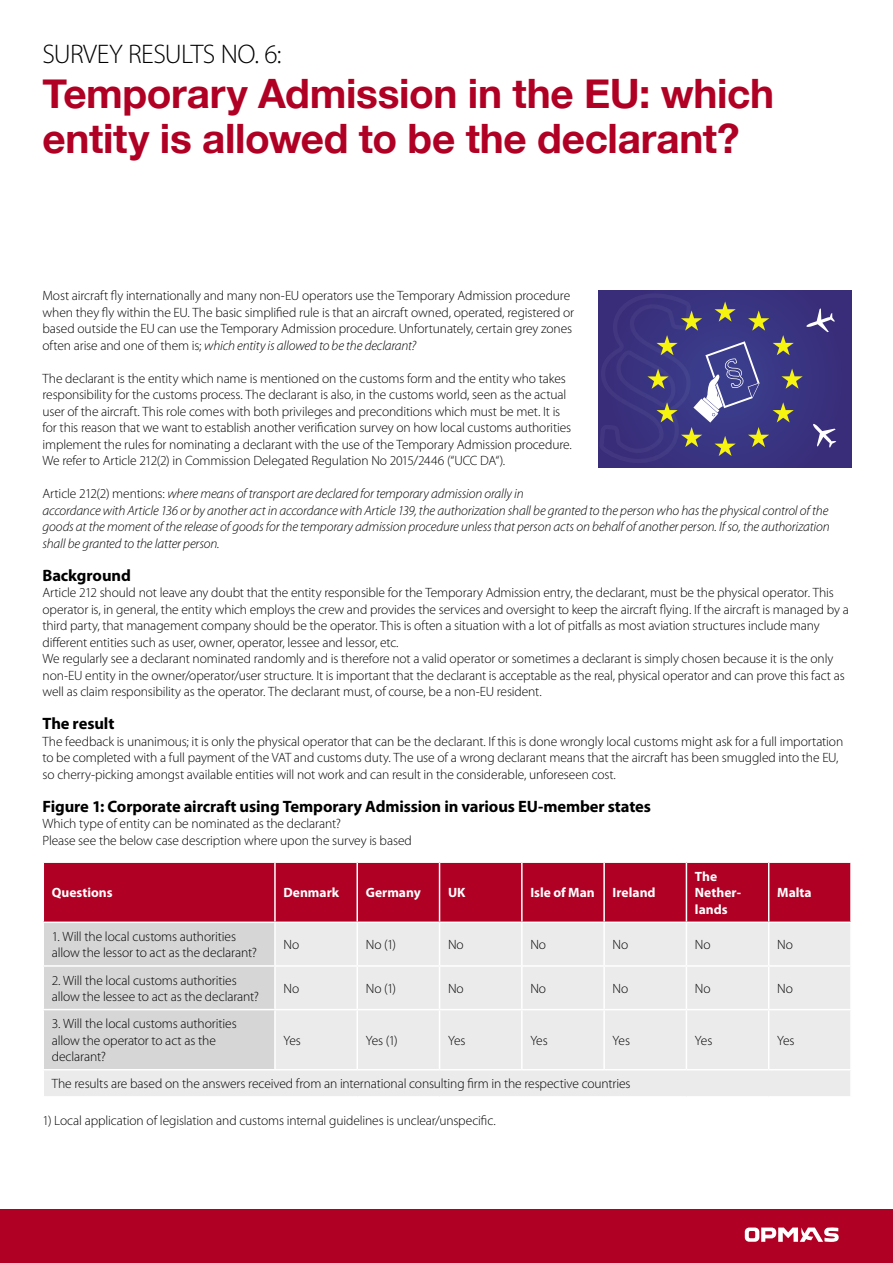
<style>
.page{position:relative;width:893px;height:1263px;background:#fff}
.page>*{position:absolute;margin:0;border:0;box-sizing:border-box;transform-origin:0 0}
.Forside_stor{font:700 40.5px/45px "Helvetica Neue";letter-spacing:-.01em;color:#b00024}
.Commercial{font:300 27px "Myriad Pro";letter-spacing:-.02em;color:#000}
.mellemrubrik{font:700 16.5px "Myriad Pro";letter-spacing:-.01em;color:#000}
.Brød{font:300 13.5px/16.5px "Myriad Pro";letter-spacing:-.01em;color:#000}
.Brød-2{font:italic 300 13.5px/16.5px "Myriad Pro";letter-spacing:-.01em;color:#000}
.Brød-3{font:700 13.5px/16.5px "Myriad Pro";color:#fff}
.s1{font-style:italic}
.s2{font-style:normal}
</style>
<div class="page">
<div style="left:0;top:1209px;width:893px;height:54px;background:#b00024"></div>
<div style="left:44px;top:863px;width:806px;height:58px;background:#b00024"></div>
<div style="left:275px;top:923px;width:575px;height:173px;background:#ebebeb"></div>
<hr style="left:274px;top:863px;width:2px;height:58px;background:#fff">
<hr style="left:356px;top:863px;width:2px;height:58px;background:#fff">
<hr style="left:439px;top:863px;width:1px;height:58px;background:#fff">
<hr style="left:521px;top:863px;width:2px;height:58px;background:#fff">
<hr style="left:603px;top:863px;width:2px;height:58px;background:#fff">
<hr style="left:686px;top:863px;width:1px;height:58px;background:#fff">
<hr style="left:768px;top:863px;width:1px;height:58px;background:#fff">
<hr style="left:274px;top:923px;width:2px;height:42px;background:#fff">
<hr style="left:356px;top:923px;width:2px;height:42px;background:#fff">
<hr style="left:439px;top:923px;width:1px;height:42px;background:#fff">
<hr style="left:521px;top:923px;width:2px;height:42px;background:#fff">
<hr style="left:603px;top:923px;width:2px;height:42px;background:#fff">
<hr style="left:686px;top:923px;width:1px;height:42px;background:#fff">
<hr style="left:768px;top:923px;width:1px;height:42px;background:#fff">
<hr style="left:274px;top:967px;width:2px;height:42px;background:#fff">
<hr style="left:356px;top:967px;width:2px;height:42px;background:#fff">
<hr style="left:439px;top:967px;width:1px;height:42px;background:#fff">
<hr style="left:521px;top:967px;width:2px;height:42px;background:#fff">
<hr style="left:603px;top:967px;width:2px;height:42px;background:#fff">
<hr style="left:686px;top:967px;width:1px;height:42px;background:#fff">
<hr style="left:768px;top:967px;width:1px;height:42px;background:#fff">
<hr style="left:274px;top:1010px;width:2px;height:59px;background:#fff">
<hr style="left:356px;top:1010px;width:2px;height:59px;background:#fff">
<hr style="left:439px;top:1010px;width:1px;height:59px;background:#fff">
<hr style="left:521px;top:1010px;width:2px;height:59px;background:#fff">
<hr style="left:603px;top:1010px;width:2px;height:59px;background:#fff">
<hr style="left:686px;top:1010px;width:1px;height:59px;background:#fff">
<hr style="left:768px;top:1010px;width:1px;height:59px;background:#fff">
<hr style="left:275px;top:965px;width:82px;height:2px;background:#fff">
<hr style="left:357px;top:965px;width:83px;height:2px;background:#fff">
<hr style="left:440px;top:965px;width:82px;height:2px;background:#fff">
<hr style="left:522px;top:965px;width:82px;height:2px;background:#fff">
<hr style="left:604px;top:965px;width:82px;height:2px;background:#fff">
<hr style="left:686px;top:965px;width:83px;height:2px;background:#fff">
<hr style="left:769px;top:965px;width:83px;height:2px;background:#fff">
<hr style="left:275px;top:1009px;width:82px;height:1px;background:#fff">
<hr style="left:357px;top:1009px;width:83px;height:1px;background:#fff">
<hr style="left:440px;top:1009px;width:82px;height:1px;background:#fff">
<hr style="left:522px;top:1009px;width:82px;height:1px;background:#fff">
<hr style="left:604px;top:1009px;width:82px;height:1px;background:#fff">
<hr style="left:686px;top:1009px;width:83px;height:1px;background:#fff">
<hr style="left:769px;top:1009px;width:83px;height:1px;background:#fff">
<svg style="left:44px;top:923px;width:231px;height:173px;background:#dadada"></svg>
<hr style="left:275px;top:1069px;width:82px;height:1px;background:#fff">
<hr style="left:357px;top:1069px;width:83px;height:1px;background:#fff">
<hr style="left:440px;top:1069px;width:82px;height:1px;background:#fff">
<hr style="left:522px;top:1069px;width:82px;height:1px;background:#fff">
<hr style="left:604px;top:1069px;width:82px;height:1px;background:#fff">
<hr style="left:686px;top:1069px;width:83px;height:1px;background:#fff">
<hr style="left:769px;top:1069px;width:83px;height:1px;background:#fff">
<div style="left:598px;top:290px;width:253px;height:178px;background:#392d7a"></div>
<svg style="left:615px;top:294px;width:221px;height:167px"></svg>
<svg style="left:745px;top:1227px;width:94px;height:15px"></svg>
<p class="Commercial" style="left:43px;top:38px;width:241px">SURVEY RESULTS NO. 6:</p>
<p class="Forside_stor" style="left:43px;top:72px;width:733px">Temporary Admission in the EU: which entity is allowed to be the declarant?</p>
<p class="Brød" style="left:43px;top:287px;width:533px">Most aircraft fly internationally and many non-EU operators use the Temporary Admission procedure when they fly within the EU. The basic simplified rule is that an aircraft owned, operated, registered or based outside the EU can use the Temporary Admission procedure. Unfortunately, certain grey zones often arise and one of them is; <span class="s1">which entity is allowed to be the declarant?</span></p>
<p class="Brød" style="left:43px;top:370px;width:531px">The declarant is the entity which name is mentioned on the customs form and the entity who takes responsibility for the customs process. The declarant is also, in the customs world, seen as the actual user of the aircraft. This role comes with both privileges and preconditions which must be met. It is for this reason that we want to establish another verification survey on how local customs authorities implement the rules for nominating a declarant with the use of the Temporary Admission procedure.<br>We refer to Article 212(2) in Commission Delegated Regulation No 2015/2446 (“UCC DA“).</p>
<p class="Brød-2" style="left:43px;top:485px;width:789px"><span class="s2">Article 212(2) mentions:</span> where means of transport are declared for temporary admission orally in<br>accordance with Article 136 or by another act in accordance with Article 139, the authorization shall be granted to the person who has the physical control of the goods at the moment of the release of goods for the temporary admission procedure unless that person acts on behalf of another person. If so, the authorization shall be granted to the latter person.</p>
<p class="mellemrubrik" style="left:43px;top:565px;width:90px">Background</p>
<p class="Brød" style="left:43px;top:584px;width:808px">Article 212 should not leave any doubt that the entity responsible for the Temporary Admission entry, the declarant, must be the physical operator. This operator is, in general, the entity which employs the crew and provides the services and oversight to keep the aircraft flying. If the aircraft is managed by a third party, that management company should be the operator. This is often a situation with a lot of pitfalls as most aviation structures include many different entities such as user, owner, operator, lessee and lessor, etc.</p>
<p class="Brød" style="left:43px;top:650px;width:804px">We regularly see a declarant nominated randomly and is therefore not a valid operator or sometimes a declarant is simply chosen because it is the only non-EU entity in the owner/operator/user structure. It is important that the declarant is acceptable as the real, physical operator and can prove this fact as well as claim responsibility as the operator. The declarant must, of course, be a non-EU resident.</p>
<p class="mellemrubrik" style="left:43px;top:713px;width:73px">The result</p>
<p class="Brød" style="left:43px;top:733px;width:802px">The feedback is unanimous; it is only the physical operator that can be the declarant. If this is done wrongly local customs might ask for a full importation to be completed with a full payment of the VAT and customs duty. The use of a wrong declarant means that the aircraft has been smuggled into the EU, so cherry-picking amongst available entities will not work and can result in the considerable, unforeseen cost.</p>
<p class="mellemrubrik" style="left:43px;top:796px;width:610px">Figure 1: Corporate aircraft using Temporary Admission in various EU-member states</p>
<p class="Brød" style="left:43px;top:815px;width:300px">Which type of entity can be nominated as the declarant?</p>
<p class="Brød" style="left:43px;top:832px;width:371px">Please see the below case description where upon the survey is based</p>
<p class="Brød-3" style="left:52px;top:884px;width:62px">Questions</p>
<p class="Brød-3" style="left:283px;top:884px;width:57px">Denmark</p>
<p class="Brød-3" style="left:366px;top:884px;width:57px">Germany</p>
<p class="Brød-3" style="left:448px;top:884px;width:19px">UK</p>
<p class="Brød-3" style="left:530px;top:884px;width:66px">Isle of Man</p>
<p class="Brød-3" style="left:613px;top:884px;width:45px">Ireland</p>
<p class="Brød-3" style="left:695px;top:867px;width:48px">The<br>Nether&shy;lands</p>
<p class="Brød-3" style="left:777px;top:884px;width:36px">Malta</p>
<p class="Brød" style="left:52px;top:928px;width:207px">1. Will the local customs authorities allow the lessor to act as the declarant?</p>
<p class="Brød" style="left:283px;top:936px;width:17px">No</p>
<p class="Brød" style="left:366px;top:936px;width:32px">No (1)</p>
<p class="Brød" style="left:448px;top:936px;width:17px">No</p>
<p class="Brød" style="left:530px;top:936px;width:17px">No</p>
<p class="Brød" style="left:613px;top:936px;width:17px">No</p>
<p class="Brød" style="left:695px;top:936px;width:17px">No</p>
<p class="Brød" style="left:777px;top:936px;width:17px">No</p>
<p class="Brød" style="left:52px;top:972px;width:209px">2. Will the local customs authorities allow the lessee to act as the declarant?</p>
<p class="Brød" style="left:283px;top:980px;width:17px">No</p>
<p class="Brød" style="left:366px;top:980px;width:32px">No (1)</p>
<p class="Brød" style="left:448px;top:980px;width:17px">No</p>
<p class="Brød" style="left:530px;top:980px;width:17px">No</p>
<p class="Brød" style="left:613px;top:980px;width:17px">No</p>
<p class="Brød" style="left:695px;top:980px;width:17px">No</p>
<p class="Brød" style="left:777px;top:980px;width:17px">No</p>
<p class="Brød" style="left:52px;top:1015px;width:186px">3. Will the local customs authorities allow the operator to act as the declarant?</p>
<p class="Brød" style="left:283px;top:1032px;width:19px">Yes</p>
<p class="Brød" style="left:366px;top:1032px;width:34px">Yes (1)</p>
<p class="Brød" style="left:448px;top:1032px;width:19px">Yes</p>
<p class="Brød" style="left:530px;top:1032px;width:19px">Yes</p>
<p class="Brød" style="left:613px;top:1032px;width:19px">Yes</p>
<p class="Brød" style="left:695px;top:1032px;width:19px">Yes</p>
<p class="Brød" style="left:777px;top:1032px;width:19px">Yes</p>
<p class="Brød" style="left:52px;top:1075px;width:580px">The results are based on the answers received from an international consulting firm in the respective countries</p>
<p class="Brød" style="left:43px;top:1112px;width:455px">1) Local application of legislation and customs internal guidelines is unclear/unspecific.</p>
</div>
